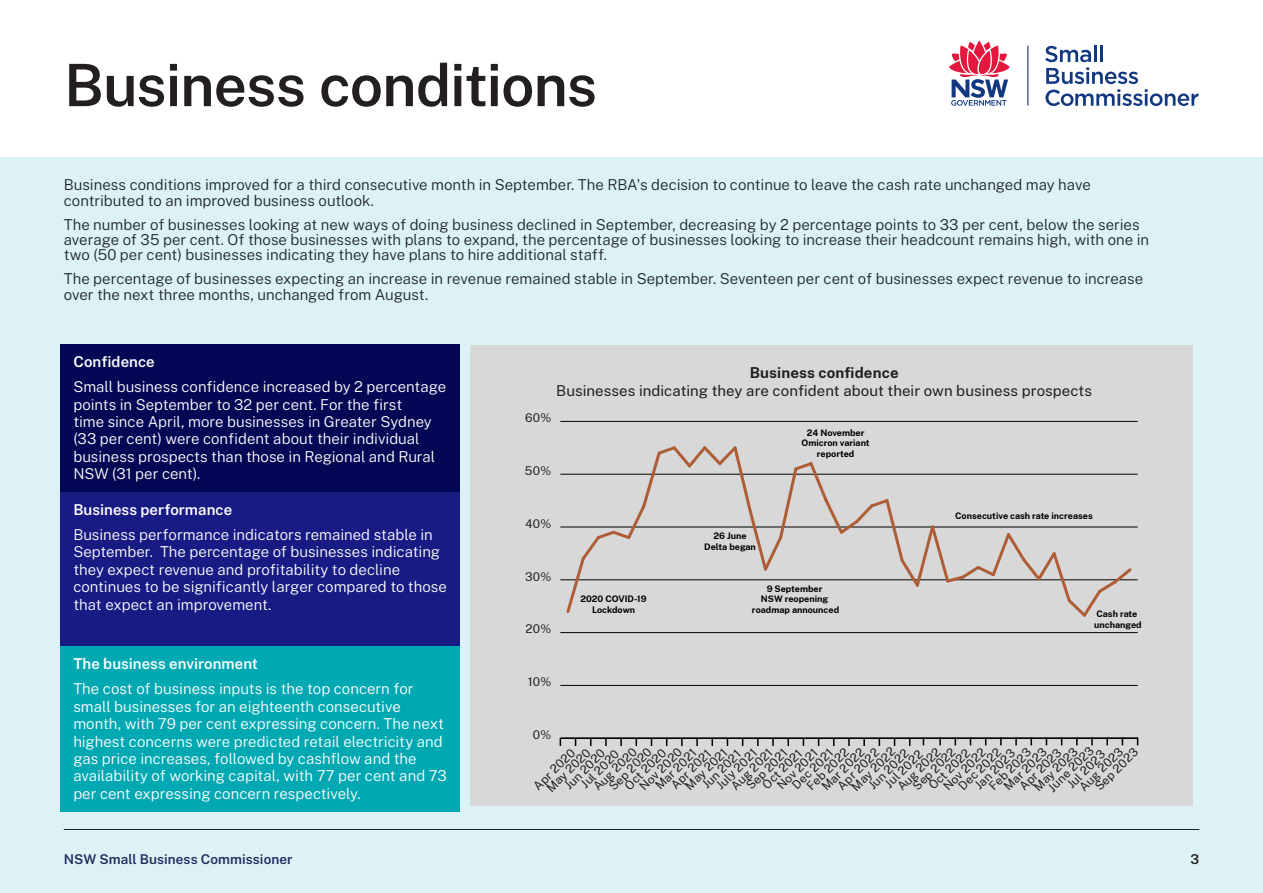
<style>
.page{position:relative;width:1263px;height:893px;background:#fff}
.page>*{position:absolute;margin:0;border:0;box-sizing:border-box;transform-origin:0 0}
.PPT_Heading_1{font:600 58.5px "Public Sans";letter-spacing:-.015em;color:#231f20}
.PPT_Body{font:300 15px/17.4px "Public Sans";color:#fff}
.PPT_Body-2{font:300 15px/15.3px "Public Sans";color:#1f2529}
.PPT_Heading_3{font:600 15px "Public Sans";letter-spacing:.005em;color:#fff}
.t1{font:14.85px/17.9px "Public Sans";letter-spacing:.005em;color:#231f20;text-align:center}
.PPT_Folio_Footer_Descriptor{font:600 13.5px "Public Sans";letter-spacing:.01em;color:#1e2c60}
.PPT_Folio{font:600 13.5px "Public Sans";color:#231f20}
.t2{font:12px "Public Sans";color:#231f20}
.t3{font:11.85px "Public Sans";letter-spacing:.025em;color:#231f20}
.t4{font:700 8.85px/10.6px "Public Sans";color:#000;text-align:center}
.s1{font-weight:700}
</style>
<div class="page">
<div style="left:0;top:157px;width:1263px;height:736px;background:#dcf2f4"></div>
<div style="left:470px;top:345px;width:723px;height:460px;background:#d8d8d8"></div>
<hr style="left:560px;top:737px;width:577px;height:2px;background:#000">
<svg style="left:605px;top:739px;width:2px;height:7px"></svg>
<svg style="left:620px;top:739px;width:2px;height:7px"></svg>
<svg style="left:681px;top:739px;width:2px;height:7px"></svg>
<svg style="left:696px;top:739px;width:2px;height:7px"></svg>
<svg style="left:711px;top:739px;width:2px;height:7px"></svg>
<svg style="left:757px;top:739px;width:2px;height:7px"></svg>
<svg style="left:772px;top:739px;width:2px;height:7px"></svg>
<svg style="left:787px;top:739px;width:2px;height:7px"></svg>
<svg style="left:848px;top:739px;width:2px;height:7px"></svg>
<svg style="left:863px;top:739px;width:2px;height:7px"></svg>
<svg style="left:939px;top:737px;width:2px;height:8px"></svg>
<svg style="left:954px;top:737px;width:2px;height:8px"></svg>
<svg style="left:1000px;top:737px;width:2px;height:8px"></svg>
<svg style="left:1015px;top:737px;width:2px;height:8px"></svg>
<svg style="left:1030px;top:737px;width:2px;height:8px"></svg>
<svg style="left:1091px;top:737px;width:2px;height:8px"></svg>
<svg style="left:1106px;top:737px;width:2px;height:8px"></svg>
<hr style="left:560px;top:738px;width:577px;height:1px;background:#000">
<hr style="left:560px;top:685px;width:577px;height:1px;background:#000">
<hr style="left:560px;top:632px;width:577px;height:1px;background:#000">
<hr style="left:560px;top:580px;width:577px;height:1px;background:#000">
<hr style="left:560px;top:527px;width:577px;height:1px;background:#000">
<hr style="left:560px;top:474px;width:577px;height:1px;background:#000">
<hr style="left:560px;top:421px;width:577px;height:1px;background:#000">
<svg style="left:564px;top:446px;width:570px;height:171px"></svg>
<hr style="left:64px;top:829px;width:1135px;height:1px;background:#231f20">
<svg style="left:949px;top:40px;width:61px;height:66px"></svg>
<hr style="left:1027px;top:46px;width:1px;height:60px;background:#113880">
<svg style="left:1045px;top:45px;width:153px;height:61px"></svg>
<div style="left:61px;top:344px;width:399px;height:148px;background:#040753"></div>
<div style="left:61px;top:492px;width:399px;height:154px;background:#171b83"></div>
<div style="left:61px;top:646px;width:399px;height:166px;background:#00a8b2"></div>
<p class="PPT_Heading_1" style="left:64px;top:43px;width:535px">Business conditions</p>
<p class="PPT_Body-2" style="left:64px;top:176px;width:1028px">Business conditions improved for a third consecutive month in September. The RBA's decision to continue to leave the cash rate unchanged may have contributed to an improved business outlook.</p>
<p class="PPT_Body-2" style="left:64px;top:216px;width:1087px">The number of businesses looking at new ways of doing business declined in September, decreasing by 2 percentage points to 33 per cent, below the series average of 35 per cent. Of those businesses with plans to expand, the percentage of businesses looking to increase their headcount remains high, with one in two (50 per cent) businesses indicating they have plans to hire additional staff.</p>
<p class="PPT_Body-2" style="left:64px;top:270px;width:1081px">The percentage of businesses expecting an increase in revenue remained stable in September. Seventeen per cent of businesses expect revenue to increase over the next three months, unchanged from August.</p>
<p class="PPT_Heading_3" style="left:73px;top:351px;width:83px">Confidence</p>
<p class="PPT_Body" style="left:73px;top:377px;width:374px">Small business confidence increased by 2 percentage points in September to 32 per cent. For the first<br>time since April, more businesses in Greater Sydney (33 per cent) were confident about their individual business prospects than those in Regional and Rural NSW (31 per cent).</p>
<p class="PPT_Heading_3" style="left:73px;top:499px;width:160px">Business performance</p>
<p class="PPT_Body" style="left:73px;top:525px;width:375px">Business performance indicators remained stable in September. The percentage of businesses indicating they expect revenue and profitability to decline continues to be significantly larger compared to those that expect an improvement.</p>
<p class="PPT_Heading_3" style="left:73px;top:653px;width:186px">The business environment</p>
<p class="PPT_Body" style="left:73px;top:679px;width:375px">The cost of business inputs is the top concern for small businesses for an eighteenth consecutive month, with 79 per cent expressing concern. The next highest concerns were predicted retail electricity and gas price increases, followed by cashflow and the availability of working capital, with 77 per cent and 73 per cent expressing concern respectively.</p>
<p class="t1" style="left:556px;top:363px;width:537px"><span class="s1">Business confidence<br></span>Businesses indicating they are confident about their own business prospects</p>
<p class="t3" style="left:525px;top:410px;width:28px">60%</p>
<p class="t3" style="left:525px;top:462px;width:28px">50%</p>
<p class="t3" style="left:525px;top:515px;width:28px">40%</p>
<p class="t3" style="left:525px;top:568px;width:28px">30%</p>
<p class="t3" style="left:526px;top:621px;width:27px">20%</p>
<p class="t3" style="left:528px;top:674px;width:25px">10%</p>
<p class="t3" style="left:533px;top:726px;width:20px">0%</p>
<p class="t4" style="left:580px;top:593px;width:68px">2020 COVID-19<br>Lockdown</p>
<p class="t4" style="left:802px;top:426px;width:70px">24 November<br>Omicron variant reported</p>
<p class="t4" style="left:704px;top:530px;width:53px">26 June<br>Delta began</p>
<p class="t4" style="left:752px;top:583px;width:89px">9 September<br>NSW reopening roadmap announced</p>
<p class="t4" style="left:955px;top:510px;width:139px">Consecutive cash rate increases</p>
<p class="t4" style="left:1094px;top:608px;width:49px;text-align:left">Cash rate unchanged</p>
<p class="t2" style="left:1044px;top:784px;width:60px;rotate:-45deg">June 2023</p>
<p class="t2" style="left:1030px;top:783px;width:58px;rotate:-45deg">May 2023</p>
<p class="t2" style="left:848px;top:783px;width:57px;rotate:-45deg">May 2022</p>
<p class="t2" style="left:1076px;top:783px;width:57px;rotate:-45deg">Aug 2023</p>
<p class="t2" style="left:590px;top:782px;width:57px;rotate:-45deg">Aug 2020</p>
<p class="t2" style="left:893px;top:782px;width:57px;rotate:-45deg">Aug 2022</p>
<p class="t2" style="left:1091px;top:782px;width:56px;rotate:-45deg">Sep 2023</p>
<p class="t2" style="left:1000px;top:782px;width:56px;rotate:-45deg">Mar 2023</p>
<p class="t2" style="left:605px;top:782px;width:56px;rotate:-45deg">Sep 2020</p>
<p class="t2" style="left:909px;top:782px;width:56px;rotate:-45deg">Sep 2022</p>
<p class="t2" style="left:818px;top:782px;width:56px;rotate:-45deg">Mar 2022</p>
<p class="t2" style="left:635px;top:782px;width:56px;rotate:-45deg">Nov 2020</p>
<p class="t2" style="left:939px;top:782px;width:56px;rotate:-45deg">Nov 2022</p>
<p class="t2" style="left:955px;top:782px;width:56px;rotate:-45deg">Dec 2022</p>
<p class="t2" style="left:985px;top:782px;width:55px;rotate:-45deg">Feb 2023</p>
<p class="t2" style="left:803px;top:782px;width:55px;rotate:-45deg">Feb 2022</p>
<p class="t2" style="left:1016px;top:782px;width:55px;rotate:-45deg">Apr 2023</p>
<p class="t2" style="left:543px;top:784px;width:58px;rotate:-45deg">May 2020</p>
<p class="t2" style="left:530px;top:782px;width:54px;rotate:-45deg">Apr 2020</p>
<p class="t2" style="left:833px;top:782px;width:54px;rotate:-45deg">Apr 2022</p>
<p class="t2" style="left:621px;top:782px;width:54px;rotate:-45deg">Oct 2020</p>
<p class="t2" style="left:925px;top:781px;width:54px;rotate:-45deg">Oct 2022</p>
<p class="t2" style="left:681px;top:782px;width:55px;rotate:-45deg">May 2021</p>
<p class="t2" style="left:561px;top:781px;width:53px;rotate:-45deg">Jun 2020</p>
<p class="t2" style="left:864px;top:781px;width:53px;rotate:-45deg">Jun 2022</p>
<p class="t2" style="left:971px;top:781px;width:53px;rotate:-45deg">Jan 2023</p>
<p class="t2" style="left:727px;top:782px;width:54px;rotate:-45deg">Aug 2021</p>
<p class="t2" style="left:743px;top:781px;width:54px;rotate:-45deg">Sep 2021</p>
<p class="t2" style="left:651px;top:781px;width:54px;rotate:-45deg">Mar 2021</p>
<p class="t2" style="left:773px;top:781px;width:53px;rotate:-45deg">Nov 2021</p>
<p class="t2" style="left:788px;top:781px;width:53px;rotate:-45deg">Dec 2021</p>
<p class="t2" style="left:712px;top:781px;width:53px;rotate:-45deg">July 2021</p>
<p class="t2" style="left:667px;top:781px;width:52px;rotate:-45deg">Apr 2021</p>
<p class="t2" style="left:1063px;top:780px;width:50px;rotate:-45deg">Jul 2023</p>
<p class="t2" style="left:758px;top:781px;width:52px;rotate:-45deg">Oct 2021</p>
<p class="t2" style="left:577px;top:780px;width:49px;rotate:-45deg">Jul 2020</p>
<p class="t2" style="left:881px;top:780px;width:49px;rotate:-45deg">Jul 2022</p>
<p class="t2" style="left:698px;top:780px;width:50px;rotate:-45deg">Jun 2021</p>
<p class="PPT_Folio_Footer_Descriptor" style="left:64px;top:850px;width:230px">NSW Small Business Commissioner</p>
<p class="PPT_Folio" style="left:1190px;top:850px;width:10px">3</p>
</div>
